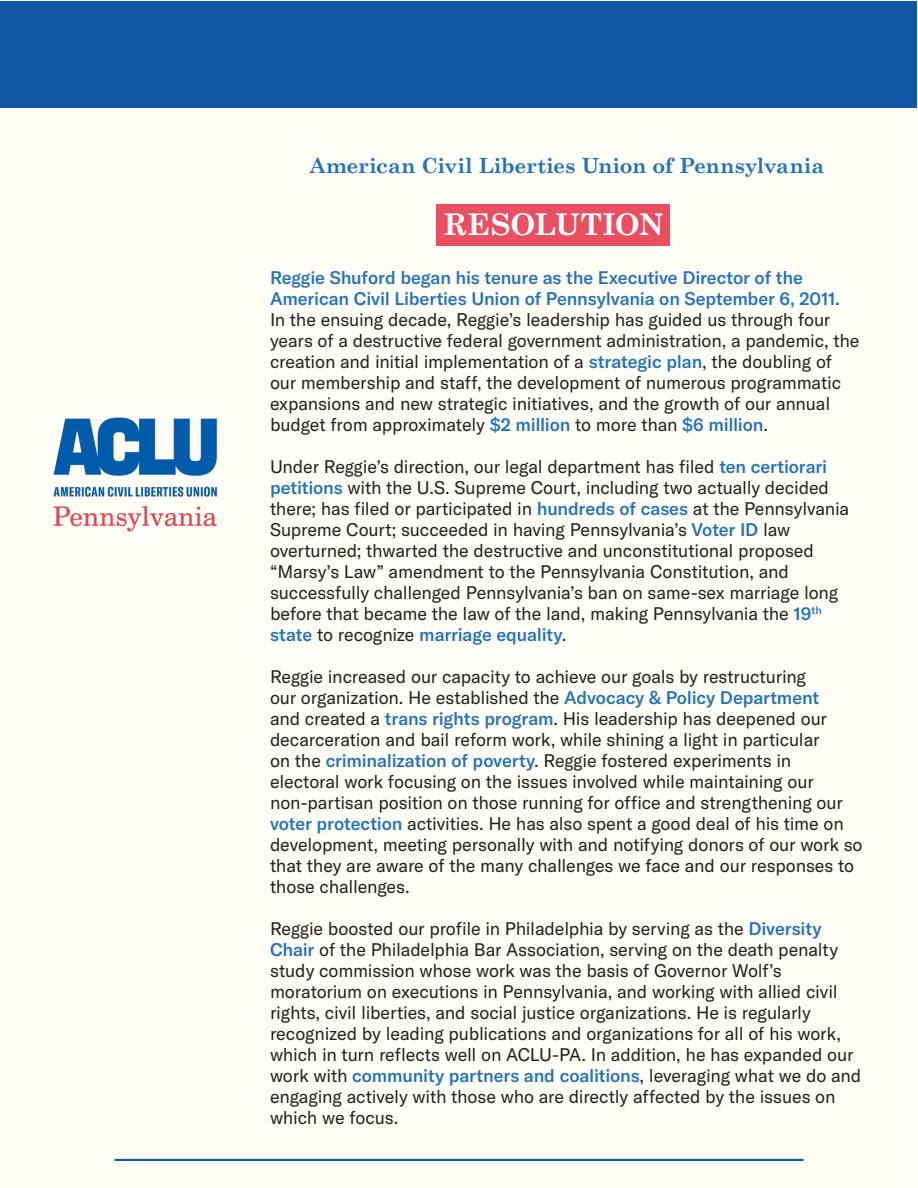
<style>
.page{position:relative;width:918px;height:1188px;background:#fff}
.page>*{position:absolute;margin:0;border:0;box-sizing:border-box;transform-origin:0 0}
.t1{font:700 30px "Century Schoolbook";letter-spacing:-.005em;color:#fff}
.t2{font:700 21px "Century Schoolbook";letter-spacing:-.01em;color:#2472ba}
.t3{font:18px/21px "GT America";letter-spacing:-.01em;color:#231f20}
.s1{font-weight:500;color:#2472ba}
</style>
<div class="page">
<div style="left:1px;top:7px;width:916px;height:1181px;background:#fffef6"></div>
<img style="left:53px;top:417px;width:164px;height:115px">
<div style="left:1px;top:1px;width:916px;height:106px;background:#1357a7"></div>
<div style="left:114px;top:1159px;width:690px;height:2px;border:2px solid #1357a7"></div>
<div style="left:436px;top:204px;width:234px;height:41px;background:#e94e61"></div>
<p class="t2" style="left:310px;top:149px;width:516px">American Civil Liberties Union of Pennsylvania</p>
<p class="t1" style="left:443px;top:201px;width:222px">RESOLUTION</p>
<p class="t3" style="left:270px;top:268px;width:591px"><span class="s1">Reggie Shuford began his tenure as the Executive Director of the American Civil Liberties Union of Pennsylvania on September 6, 2011.<br></span>In the ensuing decade, Reggie’s leadership has guided us through four years of a destructive federal government administration, a pandemic, the creation and initial implementation of a <span class="s1">strategic plan</span>, the doubling of our membership and staff, the development of numerous programmatic expansions and new strategic initiatives, and the growth of our annual budget from approximately <span class="s1">$2 million</span> to more than <span class="s1">$6 million</span>.</p>
<p class="t3" style="left:270px;top:457px;width:581px">Under Reggie’s direction, our legal department has filed <span class="s1">ten certiorari petitions</span> with the U.S. Supreme Court, including two actually decided there; has filed or participated in <span class="s1">hundreds of cases</span> at the Pennsylvania Supreme Court; succeeded in having Pennsylvania’s <span class="s1">Voter ID</span> law overturned; thwarted the destructive and unconstitutional proposed “Marsy’s Law” amendment to the Pennsylvania Constitution, and successfully challenged Pennsylvania’s ban on same-sex marriage long before that became the law of the land, making Pennsylvania the <span class="s1">19</span><sup>th </sup><span class="s1">state</span> to recognize <span class="s1">marriage equality</span>.</p>
<p class="t3" style="left:270px;top:667px;width:594px">Reggie increased our capacity to achieve our goals by restructuring<br>our organization. He established the <span class="s1">Advocacy &amp; Policy Department<br></span>and created a <span class="s1">trans rights program</span>. His leadership has deepened our decarceration and bail reform work, while shining a light in particular<br>on the <span class="s1">criminalization of poverty</span>. Reggie fostered experiments in electoral work focusing on the issues involved while maintaining our non-partisan position on those running for office and strengthening our <span class="s1">voter protection</span> activities. He has also spent a good deal of his time on development, meeting personally with and notifying donors of our work so that they are aware of the many challenges we face and our responses to those challenges.</p>
<p class="t3" style="left:270px;top:919px;width:593px">Reggie boosted our profile in Philadelphia by serving as the <span class="s1">Diversity Chair</span> of the Philadelphia Bar Association, serving on the death penalty study commission whose work was the basis of Governor Wolf’s moratorium on executions in Pennsylvania, and working with allied civil rights, civil liberties, and social justice organizations. He is regularly recognized by leading publications and organizations for all of his work, which in turn reflects well on ACLU-PA. In addition, he has expanded our work with <span class="s1">community partners and coalitions</span>, leveraging what we do and engaging actively with those who are directly affected by the issues on which we focus.</p>
</div>
